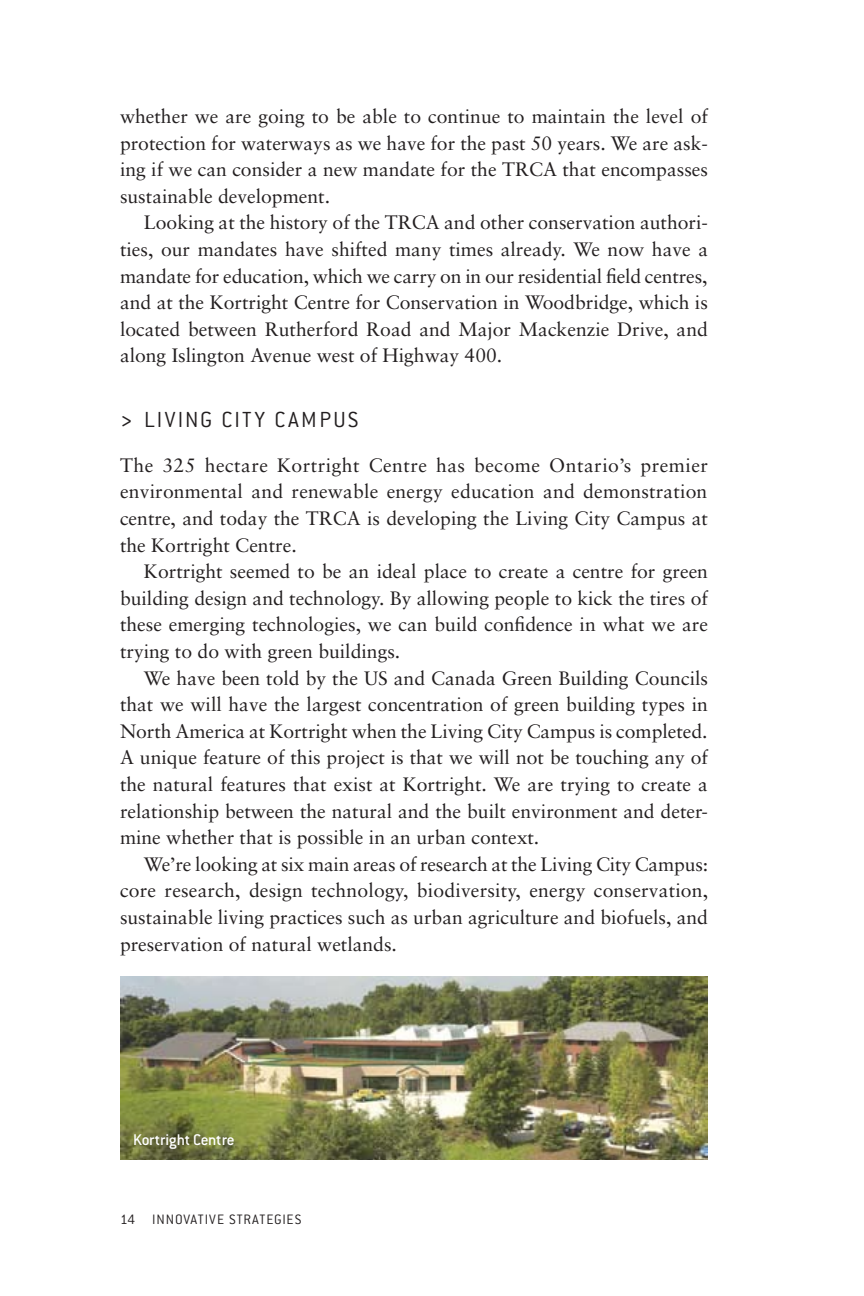
<style>
.page{position:relative;width:864px;height:1296px;background:#fff}
.page>*{position:absolute;margin:0;border:0;box-sizing:border-box;transform-origin:0 0}
.t1{font:300 24px "Conduit ITC";letter-spacing:.085em;color:#231f20}
.t2{font:19.4px/26.6px "Sabon";color:#231f20;text-align:justify}
.t3{font:500 17px "Conduit ITC";letter-spacing:-.02em;color:#fff}
.t4{font:300 15px "Conduit ITC";letter-spacing:.045em;color:#231f20}
.s1{font-weight:500}
</style>
<div class="page">
<img style="left:120px;top:977px;width:588px;height:182px">
<p class="t2" style="left:120px;top:103px;width:590px">whether we are going to be able to continue to maintain the level of protection for waterways as we have for the past 50 years. We are ask&shy;ing if we can consider a new mandate for the TRCA that encompasses sustainable development.</p>
<p class="t2" style="left:120px;top:209px;width:590px;text-indent:24px">Looking at the history of the TRCA and other conservation authori&shy;ties, our mandates have shifted many times already. We now have a mandate for education, which we carry on in our residential field centres, and at the Kortright Centre for Conservation in Woodbridge, which is located between Rutherford Road and Major Mackenzie Drive, and along Islington Avenue west of Highway 400.</p>
<p class="t1" style="left:120px;top:407px;width:49px"><span class="s1">&gt;</span> LIVING</p>
<p class="t1" style="left:222px;top:407px;width:82px">CITY CAMP</p>
<p class="t1" style="left:333px;top:407px;width:25px">US</p>
<p class="t2" style="left:120px;top:452px;width:590px">The 325 hectare Kortright Centre has become Ontario’s premier environmental and renewable energy education and demonstration centre, and today the TRCA is developing the Living City Campus at the Kortright Centre.</p>
<p class="t2" style="left:120px;top:558px;width:590px;text-indent:24px">Kortright seemed to be an ideal place to create a centre for green building design and technology. By allowing people to kick the tires of these emerging technologies, we can build confidence in what we are trying to do with green buildings.</p>
<p class="t2" style="left:120px;top:664px;width:590px;text-indent:24px">We have been told by the US and Canada Green Building Councils that we will have the largest concentration of green building types in North America at Kortright when the Living City Campus is completed.<br>A unique feature of this project is that we will not be touching any of the natural features that exist at Kortright. We are trying to create a relationship between the natural and the built environment and deter&shy;mine whether that is possible in an urban context.</p>
<p class="t2" style="left:120px;top:850px;width:590px;text-indent:24px">We’re looking at six main areas of research at the Living City Campus: core research, design technology, biodiversity, energy conservation, sustainable living practices such as urban agriculture and biofuels, and preservation of natural wetlands.</p>
<p class="t3" style="left:133px;top:1130px;width:103px">Kortright Centre</p>
<p class="t4" style="left:120px;top:1212px;width:183px">14 INNOVATIVE STRATEGIES</p>
</div>
